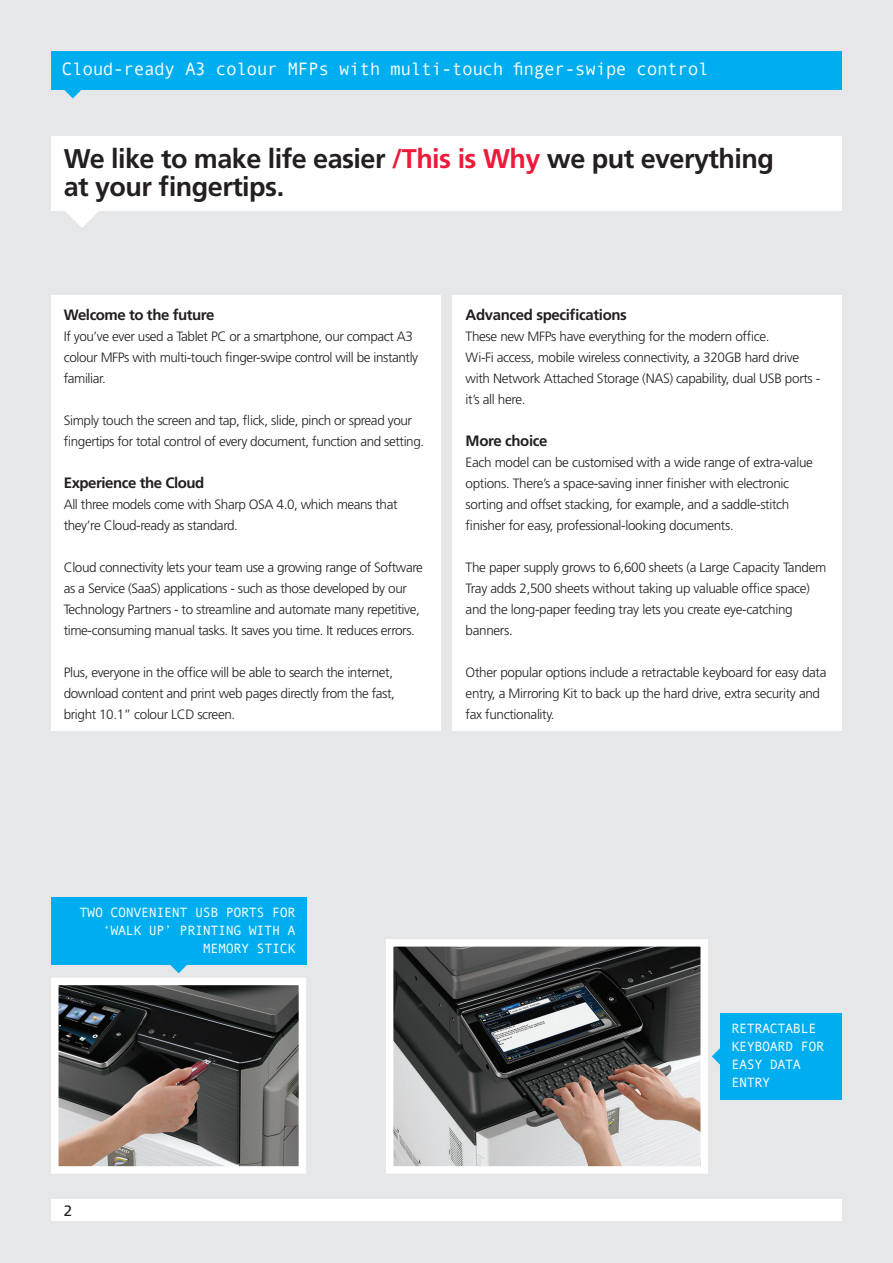
<style>
.page{position:relative;width:893px;height:1263px;background:#e6e7e9}
.page>*{position:absolute;margin:0;border:0;box-sizing:border-box;transform-origin:0 0}
.t1{font:700 27px/28.5px "Frutiger";letter-spacing:-.02em;color:#231f20}
.t2{font:18px "Andale Mono";letter-spacing:-.03em;color:#fff}
.t3{font:700 15px "Frutiger";letter-spacing:-.03em;color:#231f20}
.t4{font:15px "Frutiger";color:#231f20}
.t5{font:300 13.5px/21px "Frutiger";letter-spacing:-.03em;color:#231f20}
.t6{font:13.5px/18px "Andale Mono";letter-spacing:-.03em;color:#fff}
.s1{color:#ed1a3a}
</style>
<div class="page">
<svg style="left:64px;top:90px;width:17px;height:8px"></svg>
<div style="left:51px;top:51px;width:791px;height:39px;background:#00aeef"></div>
<div style="left:51px;top:296px;width:389px;height:435px;background:#fff"></div>
<div style="left:453px;top:296px;width:389px;height:435px;background:#fff"></div>
<img style="left:395px;top:948px;width:304px;height:217px">
<div style="left:386px;top:939px;width:322px;height:235px;border:8px solid #fff"></div>
<img style="left:60px;top:987px;width:237px;height:178px">
<div style="left:51px;top:978px;width:255px;height:196px;border:8px solid #fff"></div>
<div style="left:51px;top:1199px;width:791px;height:21px;background:#fff"></div>
<svg style="left:64px;top:210px;width:36px;height:18px"></svg>
<div style="left:51px;top:136px;width:791px;height:74px;background:#fff"></div>
<svg style="left:712px;top:1047px;width:9px;height:18px"></svg>
<div style="left:721px;top:1013px;width:121px;height:86px;background:#00aeef"></div>
<svg style="left:170px;top:964px;width:18px;height:9px"></svg>
<div style="left:51px;top:897px;width:255px;height:67px;background:#00aeef"></div>
<h2 class="t2" style="left:62px;top:59px;width:648px">Cloud-ready A3 colour MFPs with multi-touch finger-swipe control</h2>
<h1 class="t1" style="left:64px;top:144px;width:712px">We like to make life easier <span class="s1">/This is Why</span> we put everything at your fingertips.</h1>
<p class="t3" style="left:64px;top:305px;width:152px">Welcome to the future</p>
<p class="t5" style="left:64px;top:325px;width:356px">If you’ve ever used a Tablet PC or a smartphone, our compact A3 colour MFPs with multi-touch finger-swipe control will be instantly familiar.</p>
<p class="t5" style="left:64px;top:409px;width:362px">Simply touch the screen and tap, flick, slide, pinch or spread your fingertips for total control of every document, function and setting.</p>
<p class="t3" style="left:64px;top:473px;width:142px">Experience the Cloud</p>
<p class="t5" style="left:64px;top:493px;width:335px">All three models come with Sharp OSA 4.0, which means that they’re Cloud-ready as standard.</p>
<p class="t5" style="left:64px;top:556px;width:361px">Cloud connectivity lets your team use a growing range of Software as a Service (SaaS) applications - such as those developed by our Technology Partners - to streamline and automate many repetitive, time-consuming manual tasks. It saves you time. It reduces errors.</p>
<p class="t5" style="left:64px;top:661px;width:333px">Plus, everyone in the office will be able to search the internet, download content and print web pages directly from the fast, bright 10.1” colour LCD screen.</p>
<p class="t3" style="left:466px;top:305px;width:163px">Advanced specifications</p>
<p class="t5" style="left:466px;top:325px;width:356px">These new MFPs have everything for the modern office.<br>Wi-Fi access, mobile wireless connectivity, a 320GB hard drive with Network Attached Storage (NAS) capability, dual USB ports - it’s all here.</p>
<p class="t3" style="left:466px;top:431px;width:83px">More choice</p>
<p class="t5" style="left:466px;top:451px;width:349px">Each model can be customised with a wide range of extra-value options. There’s a space-saving inner finisher with electronic sorting and offset stacking, for example, and a saddle-stitch finisher for easy, professional-looking documents.</p>
<p class="t5" style="left:466px;top:556px;width:362px">The paper supply grows to 6,600 sheets (a Large Capacity Tandem Tray adds 2,500 sheets without taking up valuable office space) and the long-paper feeding tray lets you create eye-catching banners.</p>
<p class="t5" style="left:466px;top:661px;width:362px">Other popular options include a retractable keyboard for easy data entry, a Mirroring Kit to back up the hard drive, extra security and fax functionality.</p>
<p class="t6" style="left:80px;top:903px;width:217px;text-align:right">TWO CONVENIENT USB PORTS FOR ‘WALK UP’ PRINTING WITH A<br>MEMORY STICK</p>
<p class="t4" style="left:64px;top:1201px;width:10px">2</p>
<p class="t6" style="left:731px;top:1020px;width:94px">RETRACTABLE<br>KEYBOARD FOR<br>EASY DATA<br>ENTRY</p>
</div>
